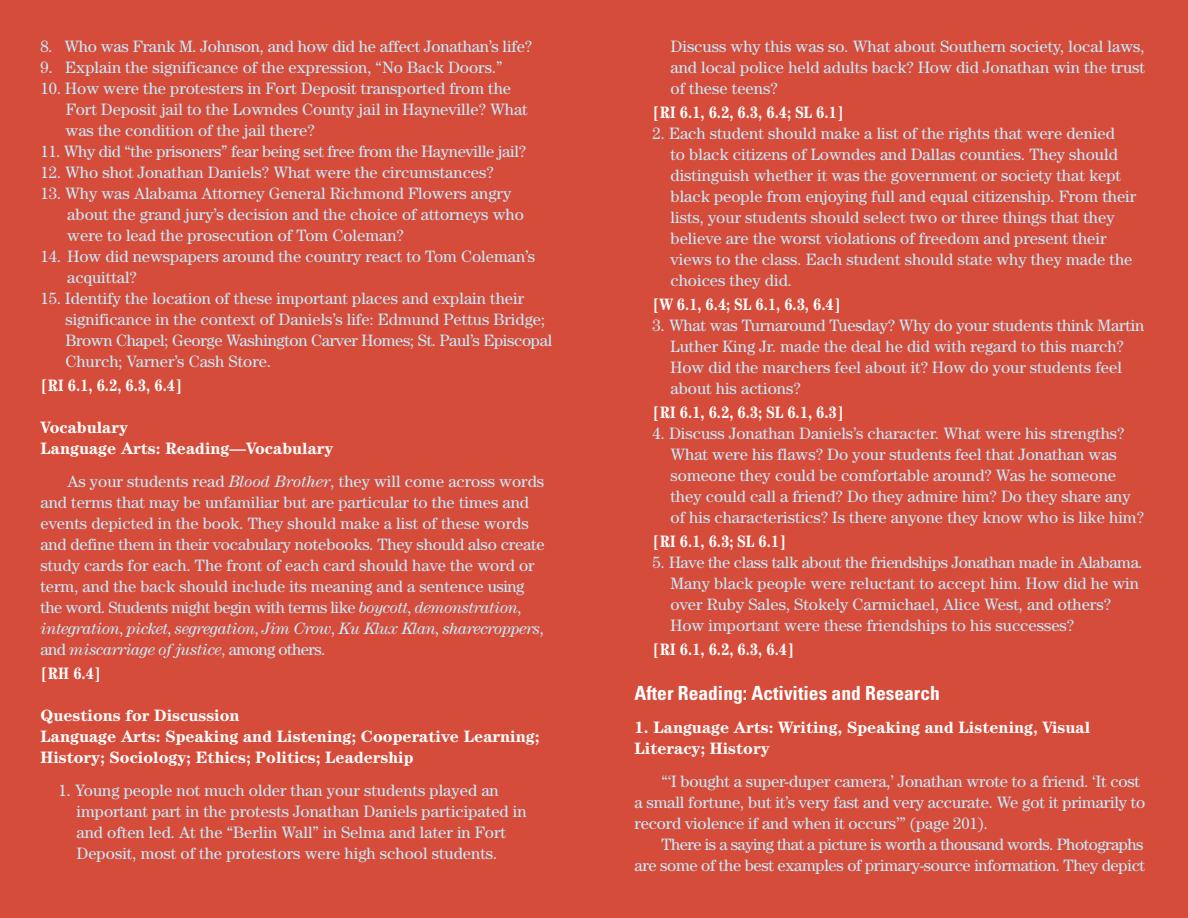
<style>
.page{position:relative;width:1188px;height:918px;background:#d64c3a}
.page>*{position:absolute;margin:0;border:0;box-sizing:border-box;transform-origin:0 0}
.t1{font:700 condensed 19.5px "Univers LT Std";color:#fff}
.t2{font:16.5px/21px "Century Std";color:#c6eafa}
.t3{font:700 16.5px/21px "Century Std";color:#fff}
.t4{font:16.5px/21px "Century Std";letter-spacing:-.02em;color:#c6eafa;text-align:right}
.t5{font:700 condensed 16.5px "Century Std";color:#fff}
.s1{font-style:italic}
</style>
<div class="page">
<p class="t2" style="left:40px;top:35px;width:493px">8. Who was Frank M. Johnson, and how did he affect Jonathan’s life?</p>
<p class="t2" style="left:40px;top:56px;width:464px">9. Explain the significance of the expression, “No Back Doors.”</p>
<p class="t2" style="left:66px;top:77px;width:464px;text-indent:-25px">10. How were the protesters in Fort Deposit transported from the<br>Fort Deposit jail to the Lowndes County jail in Hayneville? What was the condition of the jail there?</p>
<p class="t4" style="left:40px;top:140px;width:487px">11. Why did “the prisoners” fear being set free from the Hayneville jail?</p>
<p class="t2" style="left:40px;top:161px;width:455px">12. Who shot Jonathan Daniels? What were the circumstances?</p>
<p class="t2" style="left:67px;top:182px;width:458px;text-indent:-27px">13. Why was Alabama Attorney General Richmond Flowers angry about the grand jury’s decision and the choice of attorneys who were to lead the prosecution of Tom Coleman?</p>
<p class="t2" style="left:67px;top:245px;width:469px;text-indent:-27px">14. How did newspapers around the country react to Tom Coleman’s acquittal?</p>
<p class="t2" style="left:65px;top:287px;width:488px;text-indent:-25px">15. Identify the location of these important places and explain their significance in the context of Daniels’s life: Edmund Pettus Bridge; Brown Chapel; George Washington Carver Homes; St. Paul’s Episcopal Church; Varner’s Cash Store.</p>
<p class="t5" style="left:40px;top:375px;width:143px">[RI 6.1, 6.2, 6.3, 6.4]</p>
<p class="t3" style="left:40px;top:417px;width:294px">Vocabulary<br>Language Arts: Reading—Vocabulary</p>
<p class="t2" style="left:40px;top:471px;width:506px;text-indent:27px">As your students read <span class="s1">Blood Brother</span>, they will come across words and terms that may be unfamiliar but are particular to the times and events depicted in the book. They should make a list of these words and define them in their vocabulary notebooks. They should also create study cards for each. The front of each card should have the word or term, and the back should include its meaning and a sentence using the word. Students might begin with terms like <span class="s1">boycott</span>, <span class="s1">demonstration</span>, <span class="s1">integration</span>, <span class="s1">picket</span>, <span class="s1">segregation</span>, <span class="s1">Jim Crow</span>, <span class="s1">Ku Klux Klan</span>, <span class="s1">sharecroppers</span>, and <span class="s1">miscarriage of justice</span>, among others.</p>
<p class="t5" style="left:40px;top:663px;width:62px">[RH 6.4]</p>
<p class="t3" style="left:40px;top:705px;width:500px">Questions for Discussion<br>Language Arts: Speaking and Listening; Cooperative Learning;<br>History; Sociology; Ethics; Politics; Leadership</p>
<p class="t2" style="left:77px;top:780px;width:452px;text-indent:-18px">1. Young people not much older than your students played an important part in the protests Jonathan Daniels participated in and often led. At the “Berlin Wall” in Selma and later in Fort Deposit, most of the protestors were high school students.</p>
<p class="t2" style="left:671px;top:36px;width:476px;text-align:justify">Discuss why this was so. What about Southern society, local laws, and local police held adults back? How did Jonathan win the trust of these teens?</p>
<p class="t5" style="left:653px;top:103px;width:193px">[RI 6.1, 6.2, 6.3, 6.4; SL 6.1]</p>
<p class="t2" style="left:671px;top:123px;width:467px;text-indent:-18px">2. Each student should make a list of the rights that were denied<br>to black citizens of Lowndes and Dallas counties. They should distinguish whether it was the government or society that kept black people from enjoying full and equal citizenship. From their lists, your students should select two or three things that they believe are the worst violations of freedom and present their views to the class. Each student should state why they made the choices they did.</p>
<p class="t5" style="left:653px;top:295px;width:190px">[W 6.1, 6.4; SL 6.1, 6.3, 6.4]</p>
<p class="t2" style="left:671px;top:315px;width:475px;text-indent:-18px">3. What was Turnaround Tuesday? Why do your students think Martin Luther King Jr. made the deal he did with regard to this march?<br>How did the marchers feel about it? How do your students feel about his actions?</p>
<p class="t5" style="left:653px;top:403px;width:193px">[RI 6.1, 6.2, 6.3; SL 6.1, 6.3]</p>
<p class="t2" style="left:671px;top:423px;width:475px;text-indent:-18px">4. Discuss Jonathan Daniels’s character. What were his strengths?<br>What were his flaws? Do your students feel that Jonathan was someone they could be comfortable around? Was he someone they could call a friend? Do they admire him? Do they share any of his characteristics? Is there anyone they know who is like him?</p>
<p class="t5" style="left:653px;top:532px;width:135px">[RI 6.1, 6.3; SL 6.1]</p>
<p class="t2" style="left:671px;top:552px;width:474px;text-indent:-18px">5. Have the class talk about the friendships Jonathan made in Alabama.<br>Many black people were reluctant to accept him. How did he win over Ruby Sales, Stokely Carmichael, Alice West, and others?<br>How important were these friendships to his successes?</p>
<p class="t5" style="left:653px;top:640px;width:143px">[RI 6.1, 6.2, 6.3, 6.4]</p>
<p class="t1" style="left:634px;top:681px;width:307px">After Reading: Activities and Research</p>
<p class="t3" style="left:634px;top:716px;width:457px">1. Language Arts: Writing, Speaking and Listening, Visual<br>Literacy; History</p>
<p class="t2" style="left:634px;top:770px;width:512px;text-indent:27px">“‘I bought a super-duper camera,’ Jonathan wrote to a friend. ‘It cost a small fortune, but it’s very fast and very accurate. We got it primarily to record violence if and when it occurs’” (page 201).</p>
<p class="t4" style="left:634px;top:833px;width:512px">There is a saying that a picture is worth a thousand words. Photographs<br>are some of the best examples of primary-source information. They depict</p>
</div>
